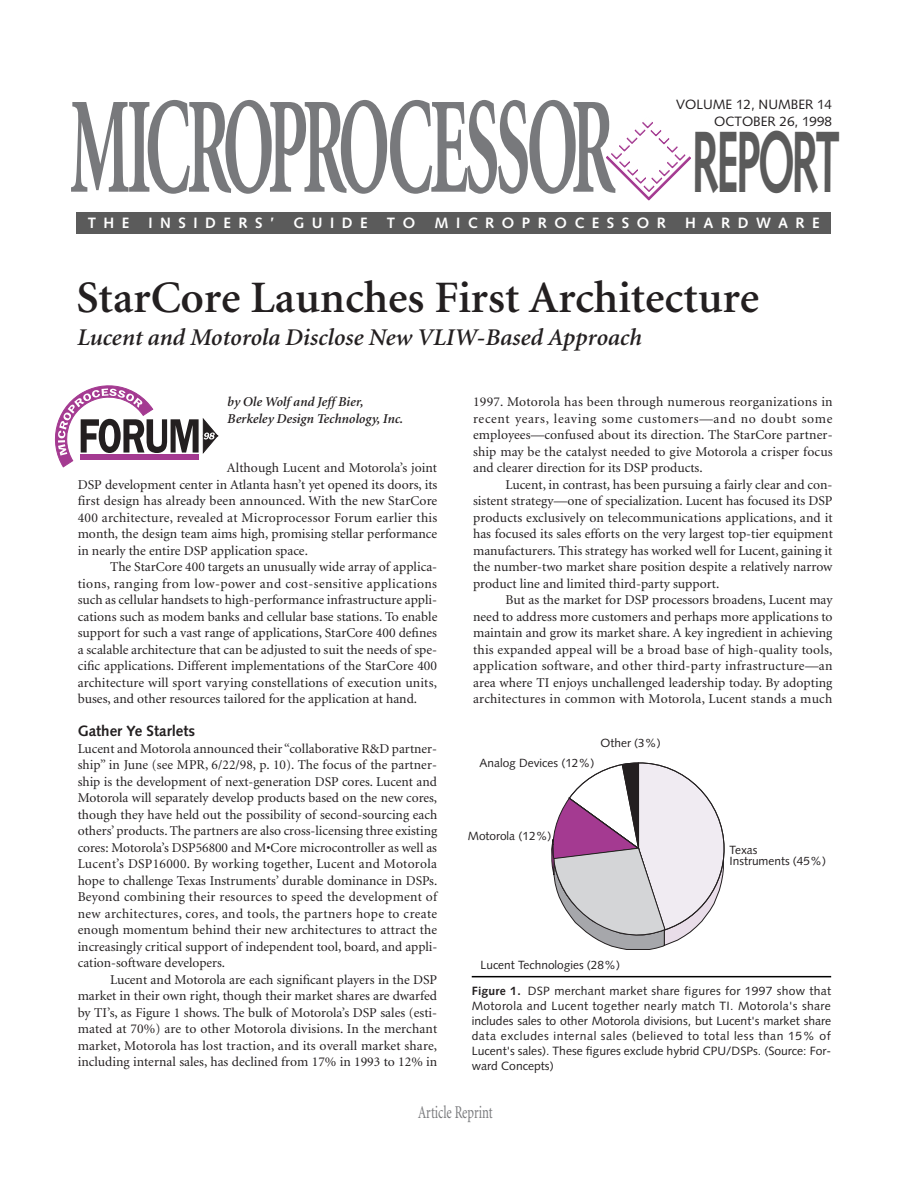
<style>
.page{position:relative;width:918px;height:1188px;background:#fff}
.page>*{position:absolute;margin:0;border:0;box-sizing:border-box;transform-origin:0 0}
.t1{font:700 138px "Minion";letter-spacing:-.05em;color:#78797c;scale:.5 1}
.t2{font:700 87px "Syntax";letter-spacing:-.055em;color:#5b5b5b;scale:.51 1}
.t3{font:600 45px "Minion";color:#231f20}
.t4{font:italic 600 24px "Minion";color:#231f20}
.t5{font:18px "Minion";letter-spacing:-.005em;color:#78797c;scale:.7 1}
.t6{font:700 15px "Syntax";letter-spacing:.5em;color:#fff}
.t7{font:700 15px "Syntax";color:#231f20}
.t8{font:13.5px/16.5px "Minion";color:#231f20;text-align:justify}
.t9{font:italic 600 13.5px/16.5px "Minion";color:#231f20}
.t10{font:13.5px/16.5px "Syntax";color:#231f20;text-align:right}
.t11{font:12px/15px "Syntax";color:#231f20;text-align:justify}
.t12{font:11.85px/11.9px "Syntax";color:#231f20}
.s1{font-weight:700}
</style>
<div class="page">
<svg style="left:606px;top:122px;width:85px;height:79px"></svg>
<div style="left:77px;top:212px;width:754px;height:22px;background:#5b5b5b"></div>
<svg style="left:54px;top:385px;width:165px;height:82px"></svg>
<svg style="left:551px;top:762px;width:173px;height:188px"></svg>
<hr style="left:472px;top:976px;width:359px;height:1px;background:#000">
<p class="t10" style="left:676px;top:98px;width:158px">VOLUME 12, NUMBER 14<br>OCTOBER 26, 1998</p>
<h2 class="t2" style="left:692px;top:126px;width:292px">REPORT</h2>
<h1 class="t1" style="left:70px;top:94px;width:1093px">MICROPROCESSOR</h1>
<p class="t6" style="left:88px;top:217px;width:43px">THE</p>
<p class="t6" style="left:149px;top:217px;width:127px">INSIDERS’</p>
<p class="t6" style="left:294px;top:217px;width:76px">GUIDE</p>
<p class="t6" style="left:387px;top:217px;width:30px">T O</p>
<p class="t6" style="left:434px;top:217px;width:233px">MICROPROCESSOR</p>
<p class="t6" style="left:685px;top:217px;width:136px">HARDWARE</p>
<h3 class="t3" style="left:76px;top:280px;width:684px">StarCore Launches First Architecture</h3>
<h3 class="t4" style="left:76px;top:328px;width:566px">Lucent and Motorola Disclose New VLIW-Based Approach</h3>
<p class="t9" style="left:227px;top:395px;width:177px">by Ole Wolf and Jeff Bier,<br>Berkeley Design Technology, Inc.</p>
<p class="t8" style="left:78px;top:461px;width:361px;text-indent:149px">Although Lucent and Motorola’s joint DSP development center in Atlanta hasn’t yet opened its doors, its first design has already been announced. With the new StarCore 400 architecture, revealed at Microprocessor Forum earlier this month, the design team aims high, promising stellar performance in nearly the entire DSP application space.</p>
<p class="t8" style="left:78px;top:560px;width:361px;text-indent:32px">The StarCore 400 targets an unusually wide array of applica&shy;tions, ranging from low-power and cost-sensitive applications such as cellular handsets to high-performance infrastructure appli&shy;cations such as modem banks and cellular base stations. To enable support for such a vast range of applications, StarCore 400 defines a scalable architecture that can be adjusted to suit the needs of spe&shy;cific applications. Different implementations of the StarCore 400 architecture will sport varying constellations of execution units, buses, and other resources tailored for the application at hand.</p>
<p class="t7" style="left:78px;top:725px;width:119px">Gather Ye Starlets</p>
<p class="t8" style="left:78px;top:741px;width:361px">Lucent and Motorola announced their “collaborative R&amp;D partner&shy;ship” in June (see MPR, 6/22/98, p. 10). The focus of the partner&shy;ship is the development of next-generation DSP cores. Lucent and Motorola will separately develop products based on the new cores, though they have held out the possibility of second-sourcing each others’ products. The partners are also cross-licensing three existing cores: Motorola’s DSP56800 and M•Core microcontroller as well as Lucent’s DSP16000. By working together, Lucent and Motorola hope to challenge Texas Instruments’ durable dominance in DSPs.<br>Beyond combining their resources to speed the development of new architectures, cores, and tools, the partners hope to create enough momentum behind their new architectures to attract the increasingly critical support of independent tool, board, and appli&shy;cation-software developers.</p>
<p class="t8" style="left:78px;top:972px;width:361px;text-indent:32px">Lucent and Motorola are each significant players in the DSP market in their own right, though their market shares are dwarfed by TI’s, as Figure 1 shows. The bulk of Motorola’s DSP sales (esti&shy;mated at 70%) are to other Motorola divisions. In the merchant market, Motorola has lost traction, and its overall market share, including internal sales, has declined from 17% in 1993 to 12% in</p>
<p class="t8" style="left:473px;top:395px;width:361px">1997. Motorola has been through numerous reorganizations in recent years, leaving some customers—and no doubt some employees—confused about its direction. The StarCore partner&shy;ship may be the catalyst needed to give Motorola a crisper focus and clearer direction for its DSP products.</p>
<p class="t8" style="left:473px;top:477px;width:361px;text-indent:32px">Lucent, in contrast, has been pursuing a fairly clear and con&shy;sistent strategy—one of specialization. Lucent has focused its DSP products exclusively on telecommunications applications, and it has focused its sales efforts on the very largest top-tier equipment manufacturers. This strategy has worked well for Lucent, gaining it the number-two market share position despite a relatively narrow product line and limited third-party support.</p>
<p class="t8" style="left:473px;top:593px;width:361px;text-indent:32px">But as the market for DSP processors broadens, Lucent may need to address more customers and perhaps more applications to maintain and grow its market share. A key ingredient in achieving this expanded appeal will be a broad base of high-quality tools, application software, and other third-party infrastructure—an area where TI enjoys unchallenged leadership today. By adopting architectures in common with Motorola, Lucent stands a much</p>
<p class="t12" style="left:601px;top:738px;width:62px">Other (3%)</p>
<p class="t12" style="left:480px;top:758px;width:116px">Analog Devices (12%)</p>
<p class="t12" style="left:468px;top:831px;width:85px">Motorola (12%)</p>
<p class="t12" style="left:480px;top:960px;width:141px">Lucent Technologies (28%)</p>
<p class="t12" style="left:730px;top:845px;width:98px">Texas<br>Instruments (45%)</p>
<p class="t11" style="left:472px;top:985px;width:361px"><span class="s1">Figure 1.</span> DSP merchant market share figures for 1997 show that Motorola and Lucent together nearly match TI. Motorola's share includes sales to other Motorola divisions, but Lucent's market share data excludes internal sales (believed to total less than 15% of Lucent's sales). These figures exclude hybrid CPU/DSPs. (Source: For&shy;ward Concepts)</p>
<h3 class="t5" style="left:418px;top:1105px;width:108px">Article Reprint</h3>
</div>
